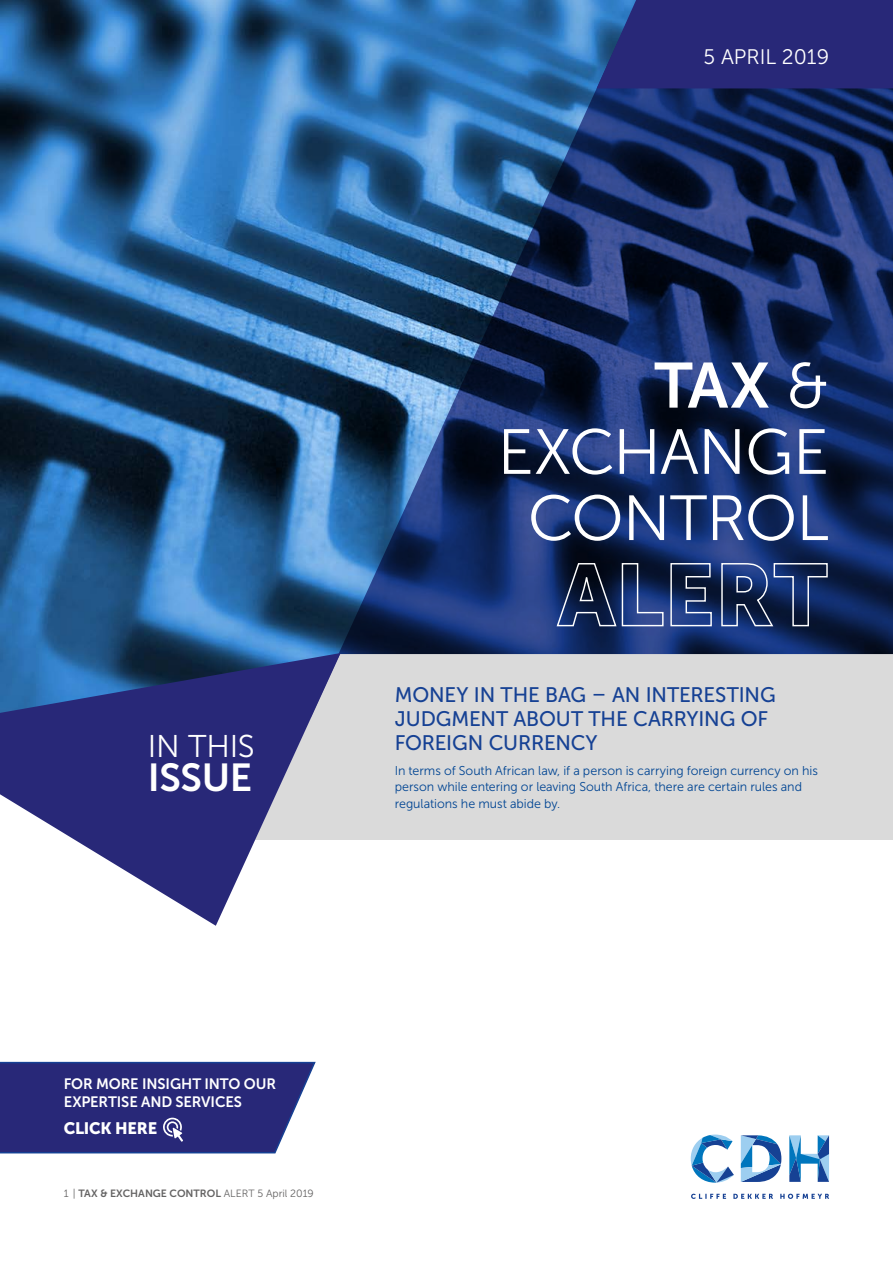
<style>
.page{position:relative;width:893px;height:1263px;background:#fff}
.page>*{position:absolute;margin:0;border:0;box-sizing:border-box;transform-origin:0 0}
.t1{font:63.6px/66.2px "Museo Sans 300";letter-spacing:-.015em;color:#fff;text-align:center}
.t2{font:63.6px "Museo Sans 700";color:#fff}
.t3{font:38.85px "Museo Sans 700";letter-spacing:-.01em;color:#fff}
.t4{font:31.35px "Museo Sans 300";letter-spacing:-.01em;color:#fff}
.t5{font:21px/24px "Museo Sans 500";letter-spacing:-.005em;color:#164194}
.t6{font:21px "Museo Sans 300";color:#fff}
.t7{font:16.5px "Museo Sans 900";letter-spacing:-.02em;color:#fff}
.t8{font:15px/18px "Museo Sans 700";letter-spacing:-.01em;color:#fff}
.t9{font:12.75px/16.5px "Museo Sans 300";color:#014593}
.t10{font:10.5px "Museo Sans 700";color:#646363}
.s1{font-family:"Museo Sans 300"}
</style>
<div class="page">
<svg style="left:691px;top:1194px;width:138px;height:5px"></svg>
<svg style="left:789px;top:1135px;width:40px;height:47px"></svg>
<svg style="left:691px;top:1134px;width:43px;height:48px"></svg>
<svg style="left:741px;top:1135px;width:40px;height:47px"></svg>
<img style="left:0;top:0;width:309px;height:653px">
<svg style="left:309px;top:0;width:584px;height:654px;background:#1f3f72"></svg>
<svg style="left:556px;top:562px;width:108px;height:65px;background:#26375e"></svg>
<svg style="left:670px;top:562px;width:42px;height:65px;background:#344773"></svg>
<svg style="left:721px;top:562px;width:107px;height:65px;background:#293d6b"></svg>
<div style="left:597px;top:0;width:296px;height:88px;background:#282878"></div>
<div style="left:341px;top:654px;width:552px;height:186px;background:#dadada"></div>
<svg style="left:0;top:653px;width:341px;height:273px;fill:#282878"></svg>
<svg style="left:0;top:1061px;width:316px;height:93px;background:#393b84"></svg>
<h3 class="t6" style="left:704px;top:45px;width:127px">5 APRIL 2019</h3>
<h3 class="t4" style="left:148px;top:729px;width:108px">IN THIS</h3>
<h2 class="t3" style="left:148px;top:756px;width:106px">ISSUE</h2>
<h1 class="t2" style="left:654px;top:350px;width:176px">TAX <span class="s1">&amp;</span></h1>
<h1 class="t1" style="left:497px;top:419px;width:333px">EXCHANGE<br>CONTROL</h1>
<h3 class="t5" style="left:395px;top:683px;width:383px">MONEY IN THE BAG – AN INTERESTING<br>JUDGMENT ABOUT THE CARRYING OF<br>FOREIGN CURRENCY</h3>
<p class="t9" style="left:395px;top:762px;width:425px">In terms of South African law, if a person is carrying foreign currency on his person while entering or leaving South Africa, there are certain rules and regulations he must abide by.</p>
<p class="t8" style="left:64px;top:1074px;width:214px">FOR MORE INSIGHT INTO OUR<br>EXPERTISE AND SERVICES</p>
<p class="t7" style="left:64px;top:1118px;width:95px">CLICK HERE</p>
<p class="t10" style="left:64px;top:1187px;width:252px"><span class="s1">1 |</span> TAX &amp; EXCHANGE CONTROL <span class="s1">ALERT 5 April 2019</span></p>
</div>
